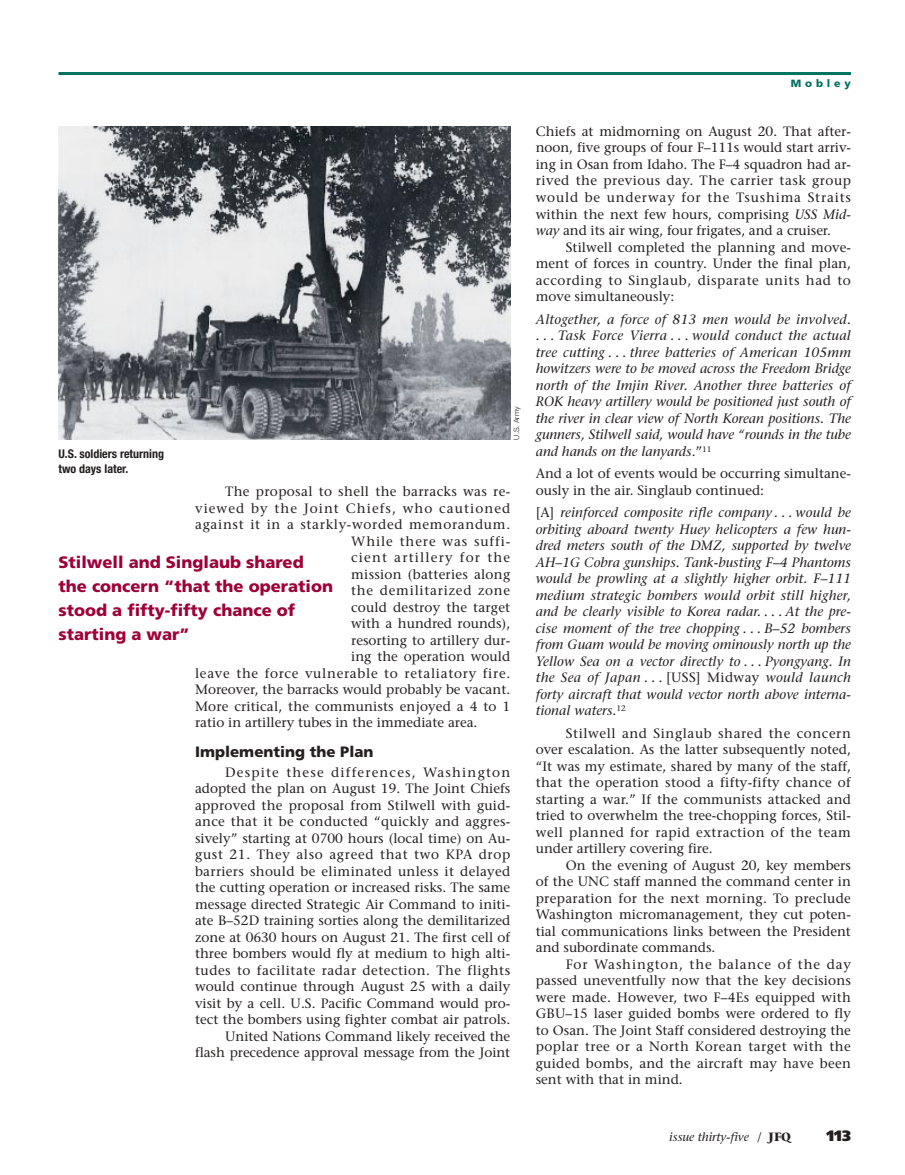
<style>
.page{position:relative;width:905px;height:1175px;background:#fff}
.page>*{position:absolute;margin:0;border:0;box-sizing:border-box;transform-origin:0 0}
.t1{font:900 16.5px/24px "Frutiger";color:#9e0038}
.t2{font:900 15px "Frutiger";color:#231f1f}
.t3{font:900 15px "Frutiger";color:#231f1f}
.t4{font:13.5px/16.5px "Stone Serif";color:#231f1f;text-align:justify}
.t5{font:italic 13.5px/16.5px "Stone Serif";letter-spacing:.005em;color:#231f1f;text-align:justify}
.t6{font:13.5px "Stone Serif";letter-spacing:.05em;color:#231f1f}
.t7{font:13.5px "Stone Serif";letter-spacing:.025em;color:#231f1f}
.t8{font:13.5px "Stone Serif";letter-spacing:.075em;color:#231f1f}
.t9{font:13.5px "Stone Serif";letter-spacing:.02em;color:#231f1f}
.t10{font:13.5px "Stone Serif";letter-spacing:.085em;color:#231f1f}
.t11{font:13.5px "Stone Serif";letter-spacing:.055em;color:#231f1f}
.t12{font:13.5px "Stone Serif";letter-spacing:.065em;color:#231f1f}
.t13{font:700 condensed 12px/15px "Helvetica Neue";color:#231f1f}
.t14{font:italic 12px "Stone Serif";color:#231f1f}
.t15{font:900 10.5px "Frutiger";letter-spacing:.365em;color:#007360}
.t16{font:300 7.5px "Helvetica Neue";color:#231f1f}
.s1{font-style:italic}
.s2{font-style:normal}
.s3{font-weight:700;font-style:normal}
</style>
<div class="page">
<hr style="left:58px;top:72px;width:792px;height:3px;background:#007360">
<img style="left:58px;top:126px;width:452px;height:314px">
<p class="t15" style="left:790px;top:79px;width:62px">Mobley</p>
<p class="t13" style="left:58px;top:447px;width:107px">U.S. soldiers returning two days later.</p>
<p class="t16" style="left:513px;top:439px;width:34px;rotate:-90deg">U.S. Army</p>
<p class="t7" style="left:225px;top:486px;width:286px">The proposal to shell the barracks was re-</p>
<p class="t8" style="left:195px;top:502px;width:316px">viewed by the Joint Chiefs, who cautioned</p>
<p class="t6" style="left:195px;top:519px;width:317px">against it in a starkly-worded memorandum.</p>
<p class="t12" style="left:351px;top:535px;width:161px">While there was suffi-</p>
<p class="t10" style="left:351px;top:552px;width:160px">cient artillery for the</p>
<p class="t9" style="left:351px;top:568px;width:160px">mission (batteries along</p>
<p class="t11" style="left:351px;top:585px;width:161px">the demilitarized zone</p>
<p class="t4" style="left:351px;top:600px;width:161px">could destroy the target</p>
<p class="t4" style="left:351px;top:616px;width:160px">with a hundred rounds),</p>
<p class="t4" style="left:351px;top:633px;width:160px">resorting to artillery dur-</p>
<p class="t4" style="left:351px;top:649px;width:160px">ing the operation would</p>
<p class="t6" style="left:195px;top:667px;width:317px">leave the force vulnerable to retaliatory fire.</p>
<p class="t4" style="left:195px;top:682px;width:316px">Moreover, the barracks would probably be vacant.</p>
<p class="t4" style="left:195px;top:699px;width:316px">More critical, the communists enjoyed a 4 to 1</p>
<p class="t4" style="left:195px;top:715px;width:284px">ratio in artillery tubes in the immediate area.</p>
<p class="t2" style="left:195px;top:746px;width:180px">Implementing the Plan</p>
<p class="t4" style="left:195px;top:765px;width:317px;text-align:right">Despite these differences, Washington adopted the plan on August 19. The Joint Chiefs approved the proposal from Stilwell with guid&shy;ance that it be conducted “quickly and aggres&shy;sively” starting at 0700 hours (local time) on Au&shy;gust 21. They also agreed that two KPA drop barriers should be eliminated unless it delayed the cutting operation or increased risks. The same message directed Strategic Air Command to initi&shy;ate B–52D training sorties along the demilitarized zone at 0630 hours on August 21. The first cell of three bombers would fly at medium to high alti&shy;tudes to facilitate radar detection. The flights would continue through August 25 with a daily visit by a cell. U.S. Pacific Command would pro&shy;tect the bombers using fighter combat air patrols.<br>United Nations Command likely received the flash precedence approval message from the Joint</p>
<p class="t1" style="left:58px;top:551px;width:276px">Stilwell and Singlaub shared the concern “that the operation stood a fifty-fifty chance of starting a war”</p>
<p class="t4" style="left:536px;top:124px;width:317px">Chiefs at midmorning on August 20. That after&shy;noon, five groups of four F–111s would start arriv&shy;ing in Osan from Idaho. The F–4 squadron had ar&shy;rived the previous day. The carrier task group would be underway for the Tsushima Straits within the next few hours, comprising <span class="s1">USS Mid&shy;way</span> and its air wing, four frigates, and a cruiser.</p>
<p class="t4" style="left:535px;top:240px;width:317px;text-indent:30px">Stilwell completed the planning and move&shy;ment of forces in country. Under the final plan, according to Singlaub, disparate units had to move simultaneously:</p>
<p class="t5" style="left:536px;top:312px;width:317px">Altogether, a force of 813 men would be involved. . . . Task Force Vierra . . . would conduct the actual tree cutting . . . three batteries of American 105mm howitzers were to be moved across the Freedom Bridge north of the Imjin River. Another three batteries of ROK heavy artillery would be positioned just south of the river in clear view of North Korean positions. The gunners, Stilwell said, would have “rounds in the tube and hands on the lanyards<span class="s2">.”</span><sup>11</sup></p>
<p class="t4" style="left:536px;top:466px;width:317px">And a lot of events would be occurring simultane&shy;ously in the air. Singlaub continued:</p>
<p class="t5" style="left:536px;top:505px;width:317px"><span class="s2">[A]</span> reinforced composite rifle company . . . would be orbiting aboard twenty Huey helicopters a few hun&shy;dred meters south of the DMZ, supported by twelve AH–1G Cobra gunships. Tank-busting F–4 Phantoms would be prowling at a slightly higher orbit. F–111 medium strategic bombers would orbit still higher, and be clearly visible to Korea radar. . . . At the pre&shy;cise moment of the tree chopping . . . B–52 bombers from Guam would be moving ominously north up the Yellow Sea on a vector directly to . . . Pyongyang. In the Sea of Japan . . . <span class="s2">[USS] Midway</span> would launch forty aircraft that would vector north above interna&shy;tional waters<span class="s2">.</span><sup>12</sup></p>
<p class="t4" style="left:536px;top:726px;width:317px;text-indent:30px">Stilwell and Singlaub shared the concern over escalation. As the latter subsequently noted, “It was my estimate, shared by many of the staff, that the operation stood a fifty-fifty chance of starting a war.” If the communists attacked and tried to overwhelm the tree-chopping forces, Stil&shy;well planned for rapid extraction of the team under artillery covering fire.</p>
<p class="t4" style="left:536px;top:858px;width:317px;text-indent:30px">On the evening of August 20, key members of the UNC staff manned the command center in preparation for the next morning. To preclude Washington micromanagement, they cut poten&shy;tial communications links between the President and subordinate commands.</p>
<p class="t4" style="left:536px;top:957px;width:317px;text-indent:30px">For Washington, the balance of the day passed uneventfully now that the key decisions were made. However, two F–4Es equipped with GBU–15 laser guided bombs were ordered to fly to Osan. The Joint Staff considered destroying the poplar tree or a North Korean target with the guided bombs, and the aircraft may have been sent with that in mind.</p>
<p class="t14" style="left:669px;top:1132px;width:123px">issue thirty-five <span class="s2">/</span> <span class="s3">JFQ</span></p>
<p class="t3" style="left:826px;top:1130px;width:26px">113</p>
</div>
